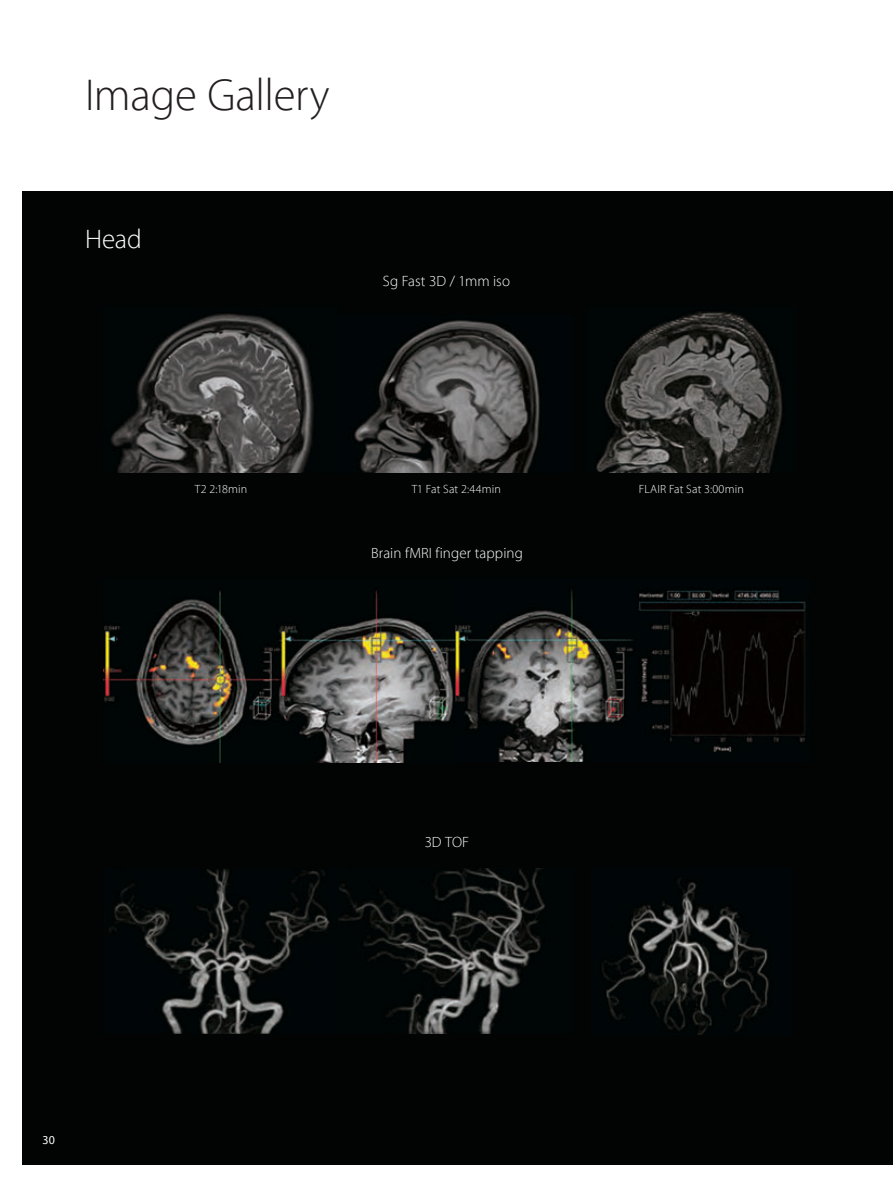
<style>
.page{position:relative;width:893px;height:1187px;background:#fff}
.page>*{position:absolute;margin:0;border:0;box-sizing:border-box;transform-origin:0 0}
.t1{font:300 45px "Myriad Pro";letter-spacing:-.005em;color:#231f20}
.t2{font:300 27px "Myriad Pro";color:#fff}
.t3{font:300 15px "Myriad Pro";letter-spacing:.005em;color:#fff}
.t4{font:300 12px "Myriad Pro";letter-spacing:.01em;color:#fff}
.t5{font:12px "Myriad Pro";color:#fff}
</style>
<div class="page">
<div style="left:0;top:192px;width:893px;height:994px;background:#020303"></div>
<img style="left:104px;top:589px;width:702px;height:173px">
<img style="left:109px;top:868px;width:436px;height:165px">
<img style="left:339px;top:868px;width:1px;height:165px">
<img style="left:602px;top:877px;width:167px;height:156px">
<img style="left:111px;top:313px;width:203px;height:160px">
<img style="left:354px;top:320px;width:186px;height:153px">
<img style="left:596px;top:312px;width:186px;height:161px">
<div style="left:0;top:1165px;width:893px;height:21px;background:#fff"></div>
<div style="left:0;top:0;width:21px;height:1186px;background:#fff"></div>
<h1 class="t1" style="left:85px;top:70px;width:246px">Image Gallery</h1>
<h2 class="t2" style="left:85px;top:224px;width:58px">Head</h2>
<p class="t3" style="left:383px;top:273px;width:129px">Sg Fast 3D / 1mm iso</p>
<p class="t4" style="left:195px;top:482px;width:54px">T2 2:18min</p>
<p class="t4" style="left:412px;top:482px;width:91px">T1 Fat Sat 2:44min</p>
<p class="t4" style="left:639px;top:482px;width:106px">FLAIR Fat Sat 3:00min</p>
<p class="t3" style="left:371px;top:544px;width:153px">Brain fMRI finger tapping</p>
<p class="t3" style="left:425px;top:833px;width:46px">3D TOF</p>
<p class="t5" style="left:43px;top:1132px;width:14px">30</p>
</div>
